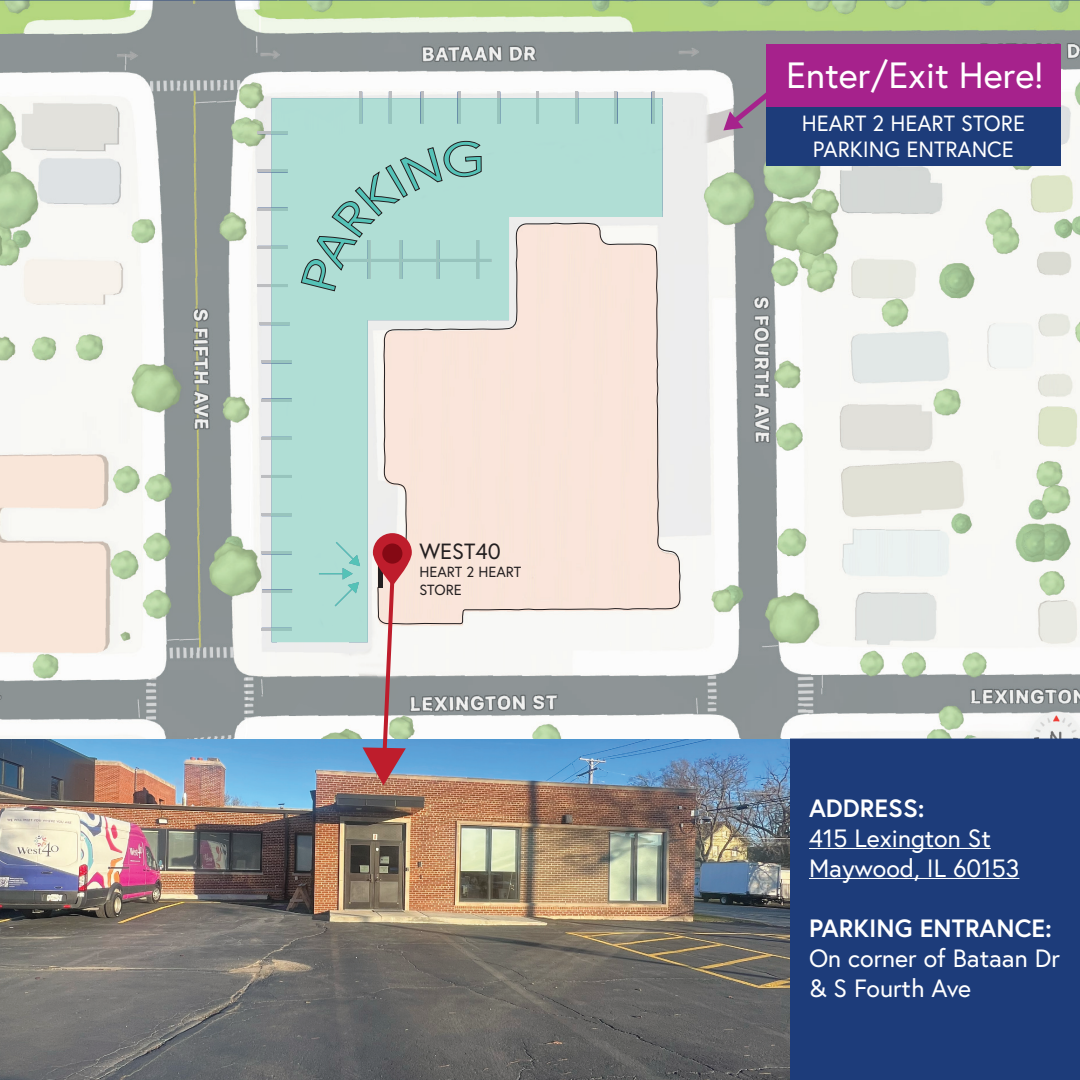
<style>
.page{position:relative;width:1080px;height:1080px;background:#1d3c7a}
.page>*{position:absolute;margin:0;border:0;box-sizing:border-box;transform-origin:0 0}
.t1{font:36.5px "Europa";color:#fff}
.t2{font:25px "Europa";color:#fff}
.t3{font:700 25px "Europa";color:#fff}
.t4{font:22px/26.4px "Europa";color:#fff;text-align:center}
.t5{font:22px "Europa";color:#231f20}
.t6{font:14.7px/17.6px "Europa";color:#231f20}
</style>
<div class="page">
<img style="left:0;top:738px;width:789px;height:341px">
<img style="left:0;top:0;width:277px;height:738px">
<img style="left:277px;top:0;width:803px;height:105px">
<img style="left:662px;top:105px;width:418px;height:634px">
<img style="left:488px;top:642px;width:175px;height:96px">
<img style="left:406px;top:642px;width:82px;height:96px">
<img style="left:277px;top:642px;width:42px;height:96px">
<svg style="left:663px;top:223px;width:18px;height:401px;background:#edeae9"></svg>
<div style="left:766px;top:106px;width:295px;height:59px;background:#1d3c7a"></div>
<div style="left:766px;top:44px;width:295px;height:62px;background:#a6228c"></div>
<hr style="left:262px;top:399px;width:30px;height:3px;background:#bcbdc0">
<hr style="left:262px;top:360px;width:30px;height:3px;background:#bcbdc0">
<hr style="left:260px;top:322px;width:30px;height:3px;background:#bcbdc0">
<hr style="left:258px;top:284px;width:30px;height:3px;background:#bcbdc0">
<hr style="left:258px;top:246px;width:30px;height:3px;background:#bcbdc0">
<hr style="left:258px;top:208px;width:30px;height:3px;background:#bcbdc0">
<hr style="left:258px;top:169px;width:30px;height:3px;background:#bcbdc0">
<hr style="left:258px;top:131px;width:30px;height:3px;background:#bcbdc0">
<hr style="left:652px;top:92px;width:3px;height:32px;background:#bcbdc0">
<svg style="left:614px;top:92px;width:4px;height:6px"></svg>
<hr style="left:575px;top:92px;width:3px;height:32px;background:#bcbdc0">
<hr style="left:536px;top:92px;width:3px;height:32px;background:#bcbdc0">
<hr style="left:497px;top:92px;width:3px;height:32px;background:#bcbdc0">
<hr style="left:458px;top:92px;width:3px;height:32px;background:#bcbdc0">
<hr style="left:421px;top:92px;width:3px;height:32px;background:#bcbdc0">
<hr style="left:389px;top:92px;width:3px;height:32px;background:#bcbdc0">
<hr style="left:359px;top:92px;width:3px;height:32px;background:#bcbdc0">
<hr style="left:262px;top:437px;width:30px;height:3px;background:#bcbdc0">
<hr style="left:262px;top:475px;width:30px;height:3px;background:#bcbdc0">
<hr style="left:262px;top:513px;width:30px;height:3px;background:#bcbdc0">
<hr style="left:262px;top:551px;width:30px;height:3px;background:#bcbdc0">
<hr style="left:262px;top:590px;width:30px;height:3px;background:#bcbdc0">
<hr style="left:262px;top:628px;width:30px;height:3px;background:#bcbdc0">
<svg style="left:723px;top:77px;width:65px;height:53px"></svg>
<img style="left:272px;top:98px;width:391px;height:544px">
<svg style="left:319px;top:542px;width:87px;height:243px;background:#b8bebf"></svg>
<hr style="left:272px;top:399px;width:20px;height:3px;background:#97c4bd">
<hr style="left:272px;top:360px;width:20px;height:3px;background:#97c4bd">
<hr style="left:272px;top:322px;width:18px;height:3px;background:#97c4bd">
<hr style="left:272px;top:284px;width:16px;height:3px;background:#97c4bd">
<hr style="left:272px;top:246px;width:16px;height:3px;background:#97c4bd">
<hr style="left:272px;top:208px;width:16px;height:3px;background:#97c4bd">
<hr style="left:272px;top:169px;width:16px;height:3px;background:#97c4bd">
<hr style="left:272px;top:131px;width:16px;height:3px;background:#97c4bd">
<hr style="left:652px;top:98px;width:3px;height:26px;background:#97c4bd">
<svg style="left:614px;top:98px;width:4px;height:26px"></svg>
<hr style="left:575px;top:98px;width:3px;height:26px;background:#97c4bd">
<hr style="left:536px;top:98px;width:3px;height:26px;background:#97c4bd">
<hr style="left:497px;top:98px;width:3px;height:26px;background:#97c4bd">
<hr style="left:458px;top:98px;width:3px;height:26px;background:#97c4bd">
<hr style="left:421px;top:98px;width:3px;height:26px;background:#97c4bd">
<hr style="left:389px;top:98px;width:3px;height:26px;background:#97c4bd">
<hr style="left:359px;top:98px;width:3px;height:26px;background:#97c4bd">
<hr style="left:272px;top:437px;width:20px;height:3px;background:#97c4bd">
<hr style="left:272px;top:475px;width:20px;height:3px;background:#97c4bd">
<hr style="left:272px;top:513px;width:20px;height:3px;background:#97c4bd">
<hr style="left:272px;top:551px;width:20px;height:3px;background:#97c4bd">
<hr style="left:272px;top:590px;width:20px;height:3px;background:#97c4bd">
<hr style="left:272px;top:628px;width:20px;height:3px;background:#97c4bd">
<svg style="left:301px;top:140px;width:191px;height:151px;background:#a2d2ca"></svg>
<svg style="left:373px;top:533px;width:39px;height:53px"></svg>
<div style="left:382px;top:543px;width:20px;height:21px;background:#850914;border-radius:50%"></div>
<hr style="left:809px;top:848px;width:182px;height:1px;background:#fff">
<hr style="left:809px;top:878px;width:210px;height:1px;background:#fff">
<p class="t5" style="left:419px;top:538px;width:83px">WEST40</p>
<p class="t6" style="left:419px;top:563px;width:104px">HEART 2 HEART<br>STORE</p>
<h1 class="t1" style="left:786px;top:52px;width:259px">Enter/Exit Here!</h1>
<p class="t4" style="left:802px;top:109px;width:225px">HEART 2 HEART STORE<br>PARKING ENTRANCE</p>
<p class="t3" style="left:809px;top:791px;width:117px">ADDRESS:</p>
<p class="t2" style="left:809px;top:822px;width:183px">415 Lexington St</p>
<p class="t2" style="left:809px;top:852px;width:212px">Maywood, IL 60153</p>
<p class="t3" style="left:809px;top:911px;width:245px">PARKING ENTRANCE:</p>
<p class="t2" style="left:809px;top:942px;width:252px">On corner of Bataan Dr</p>
<p class="t2" style="left:809px;top:972px;width:164px">&amp; S Fourth Ave</p>
</div>
